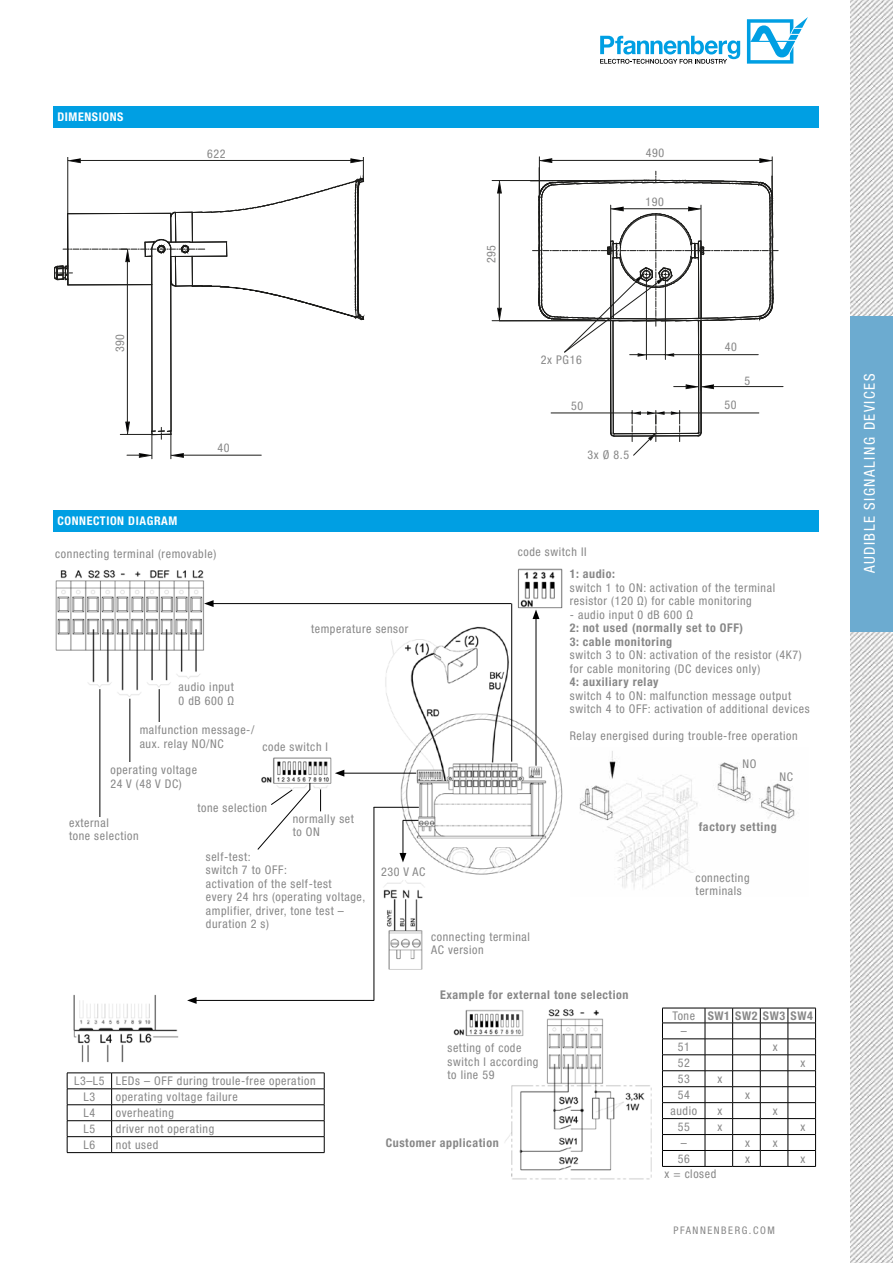
<style>
.page{position:relative;width:893px;height:1263px;background:#fff}
.page>*{position:absolute;margin:0;border:0;box-sizing:border-box;transform-origin:0 0}
.t1{font:condensed 15px "Helvetica Neue LTW1 G";letter-spacing:.1em;color:#fff}
.t2{font:condensed 12px/13.5px "Helvetica Neue LTW1 G";letter-spacing:.05em;color:#878787}
.t3{font:700 condensed 12px/15.8px "Helvetica Neue LTW1 G";letter-spacing:.05em;color:#878787}
.t4{font:700 condensed 12px "Helvetica Neue LTW1 G";letter-spacing:.05em;color:#fff}
.t5{font:condensed 10.5px "Helvetica Neue LTW1 G";letter-spacing:.15em;color:#878787}
.s1{font-weight:400}
</style>
<div class="page">
<img style="left:850px;top:0;width:43px;height:1263px">
<svg style="left:747px;top:17px;width:61px;height:47px"></svg>
<svg style="left:600px;top:36px;width:140px;height:28px"></svg>
<hr style="left:0;top:0;width:1px;height:43px;background:#009fe3">
<div style="left:850px;top:316px;width:43px;height:315px;background:#6cabd0"></div>
<img style="left:366px;top:621px;width:197px;height:351px">
<img style="left:504px;top:1009px;width:148px;height:171px">
<img style="left:55px;top:570px;width:181px;height:127px">
<div style="left:179px;top:683px;width:100px;height:29px;background:#fff"></div>
<hr style="left:129px;top:699px;width:1px;height:70px;background:#000">
<div style="left:293px;top:814px;width:76px;height:37px;background:#fff"></div>
<div style="left:281px;top:619px;width:127px;height:19px;background:#fff"></div>
<img style="left:261px;top:757px;width:71px;height:34px">
<svg style="left:320px;top:789px;width:1px;height:22px"></svg>
<img style="left:517px;top:568px;width:46px;height:41px">
<img style="left:579px;top:751px;width:216px;height:137px">
<hr style="left:511px;top:603px;width:1px;height:159px;background:#000">
<hr style="left:536px;top:617px;width:1px;height:149px;background:#000">
<svg style="left:533px;top:610px;width:6px;height:9px"></svg>
<hr style="left:211px;top:603px;width:300px;height:1px;background:#000">
<svg style="left:204px;top:600px;width:10px;height:7px"></svg>
<hr style="left:342px;top:773px;width:74px;height:1px;background:#000">
<svg style="left:335px;top:770px;width:9px;height:7px"></svg>
<hr style="left:403px;top:820px;width:1px;height:35px;background:#000">
<svg style="left:399px;top:853px;width:7px;height:9px"></svg>
<svg style="left:403px;top:820px;width:15px;height:1px"></svg>
<hr style="left:374px;top:807px;width:45px;height:1px;background:#000">
<hr style="left:374px;top:807px;width:1px;height:193px;background:#000">
<hr style="left:194px;top:1000px;width:180px;height:1px;background:#000">
<svg style="left:187px;top:997px;width:10px;height:7px"></svg>
<hr style="left:67px;top:1072px;width:45px;height:1px;background:#000">
<hr style="left:112px;top:1072px;width:212px;height:1px;background:#000">
<hr style="left:67px;top:1088px;width:45px;height:1px;background:#000">
<hr style="left:112px;top:1088px;width:212px;height:1px;background:#000">
<hr style="left:67px;top:1104px;width:45px;height:1px;background:#000">
<hr style="left:112px;top:1104px;width:212px;height:1px;background:#000">
<hr style="left:67px;top:1120px;width:45px;height:1px;background:#000">
<hr style="left:112px;top:1120px;width:212px;height:1px;background:#000">
<hr style="left:67px;top:1136px;width:45px;height:1px;background:#000">
<svg style="left:67px;top:1073px;width:1px;height:79px"></svg>
<hr style="left:112px;top:1136px;width:212px;height:1px;background:#000">
<svg style="left:111px;top:1073px;width:1px;height:79px"></svg>
<svg style="left:324px;top:1073px;width:1px;height:79px"></svg>
<hr style="left:67px;top:1152px;width:45px;height:1px;background:#000">
<hr style="left:112px;top:1152px;width:212px;height:1px;background:#000">
<img style="left:73px;top:994px;width:106px;height:69px">
<hr style="left:662px;top:1008px;width:43px;height:1px;background:#000">
<hr style="left:662px;top:1023px;width:43px;height:1px;background:#000">
<hr style="left:662px;top:1038px;width:43px;height:1px;background:#000">
<hr style="left:662px;top:1054px;width:43px;height:1px;background:#000">
<hr style="left:662px;top:1070px;width:43px;height:1px;background:#000">
<hr style="left:662px;top:1086px;width:43px;height:1px;background:#000">
<hr style="left:662px;top:1102px;width:43px;height:1px;background:#000">
<hr style="left:662px;top:1118px;width:43px;height:1px;background:#000">
<hr style="left:662px;top:1134px;width:43px;height:1px;background:#000">
<hr style="left:662px;top:1150px;width:43px;height:1px;background:#000">
<svg style="left:662px;top:1008px;width:1px;height:158px"></svg>
<hr style="left:662px;top:1166px;width:43px;height:1px;background:#000">
<svg style="left:705px;top:1008px;width:111px;height:159px"></svg>
<img style="left:453px;top:1009px;width:74px;height:30px">
<hr style="left:99px;top:689px;width:1px;height:129px;background:#000">
<hr style="left:159px;top:689px;width:1px;height:42px;background:#000">
<div style="left:140px;top:722px;width:114px;height:29px;background:#fff"></div>
<div style="left:111px;top:762px;width:135px;height:29px;background:#fff"></div>
<div style="left:69px;top:817px;width:119px;height:24px;background:#fff"></div>
<svg style="left:257px;top:783px;width:54px;height:67px"></svg>
<div style="left:53px;top:510px;width:766px;height:21px;background:#009fe3"></div>
<hr style="left:713px;top:386px;width:70px;height:1px;background:#1d1d1b">
<svg style="left:492px;top:157px;width:286px;height:299px"></svg>
<svg style="left:54px;top:157px;width:311px;height:302px"></svg>
<div style="left:53px;top:106px;width:766px;height:22px;background:#009fe3"></div>
<p class="t4" style="left:57px;top:110px;width:68px">DIMENSIONS</p>
<p class="t2" style="left:207px;top:147px;width:20px">622</p>
<p class="t2" style="left:646px;top:146px;width:20px">490</p>
<p class="t2" style="left:484px;top:263px;width:20px;rotate:-90deg">295</p>
<p class="t2" style="left:646px;top:196px;width:20px">190</p>
<p class="t2" style="left:113px;top:352px;width:20px;rotate:-90deg">390</p>
<p class="t4" style="left:57px;top:514px;width:122px">CONNECTION DIAGRAM</p>
<p class="t2" style="left:217px;top:441px;width:14px">40</p>
<p class="t2" style="left:55px;top:547px;width:163px">connecting terminal (removable)</p>
<p class="t2" style="left:541px;top:354px;width:42px">2x PG16</p>
<p class="t2" style="left:725px;top:341px;width:14px">40</p>
<p class="t2" style="left:571px;top:399px;width:14px">50</p>
<p class="t2" style="left:724px;top:398px;width:14px">50</p>
<p class="t2" style="left:745px;top:374px;width:7px">5</p>
<p class="t2" style="left:587px;top:448px;width:43px">3x Ø 8.5</p>
<p class="t2" style="left:518px;top:545px;width:70px">code switch II</p>
<p class="t2" style="left:179px;top:680px;width:57px">audio input<br>0 dB 600 Ω</p>
<p class="t2" style="left:311px;top:622px;width:99px">temperature sensor</p>
<p class="t2" style="left:140px;top:723px;width:116px">malfunction message-/ aux. relay NO/NC</p>
<p class="t2" style="left:111px;top:763px;width:88px">operating voltage<br>24 V (48 V DC)</p>
<p class="t2" style="left:69px;top:816px;width:71px">external<br>tone selection</p>
<p class="t2" style="left:262px;top:740px;width:67px">code switch I</p>
<p class="t2" style="left:197px;top:801px;width:71px">tone selection</p>
<p class="t2" style="left:293px;top:812px;width:63px">normally set to ON</p>
<p class="t2" style="left:206px;top:850px;width:161px">self-test:<br>switch 7 to OFF:<br>activation of the self-test<br>every 24 hrs (operating voltage, amplifier, driver, tone test – duration 2 s)</p>
<p class="t2" style="left:381px;top:865px;width:46px">230 V AC</p>
<p class="t2" style="left:431px;top:930px;width:100px">connecting terminal<br>AC version</p>
<p class="t3" style="left:570px;top:566px;width:47px">1: audio:</p>
<p class="t2" style="left:570px;top:581px;width:207px">switch 1 to ON: activation of the terminal resistor (120 Ω) for cable monitoring</p>
<p class="t2" style="left:570px;top:608px;width:125px">- audio input 0 dB 600 Ω</p>
<p class="t3" style="left:570px;top:621px;width:175px;line-height:13.5px">2: not used (normally set to OFF)<br>3: cable monitoring</p>
<p class="t2" style="left:570px;top:648px;width:233px">switch 3 to ON: activation of the resistor (4K7) for cable monitoring (DC devices only)</p>
<p class="t3" style="left:570px;top:674px;width:90px">4: auxiliary relay</p>
<p class="t2" style="left:570px;top:689px;width:241px">switch 4 to ON: malfunction message output switch 4 to OFF: activation of additional devices</p>
<p class="t2" style="left:570px;top:729px;width:229px">Relay energised during trouble-free operation</p>
<p class="t2" style="left:742px;top:757px;width:15px">NO</p>
<p class="t2" style="left:780px;top:770px;width:15px">NC</p>
<p class="t3" style="left:699px;top:819px;width:79px">factory setting</p>
<p class="t2" style="left:696px;top:870px;width:56px">connecting terminals</p>
<p class="t2" style="left:84px;top:1073px;width:234px;line-height:15.9px;text-indent:-9px">L3–L5 LEDs – OFF during troule-free operation<br>L3</p>
<p class="t2" style="left:116px;top:1090px;width:123px">operating voltage failure</p>
<p class="t2" style="left:84px;top:1106px;width:13px">L4</p>
<p class="t2" style="left:116px;top:1106px;width:60px">overheating</p>
<p class="t2" style="left:84px;top:1122px;width:13px">L5</p>
<p class="t2" style="left:116px;top:1122px;width:100px">driver not operating</p>
<p class="t2" style="left:84px;top:1138px;width:13px">L6</p>
<p class="t2" style="left:116px;top:1138px;width:44px">not used</p>
<p class="t3" style="left:440px;top:987px;width:190px">Example for external tone selection</p>
<p class="t2" style="left:448px;top:1041px;width:92px">setting of code switch I according to line 59</p>
<p class="t3" style="left:386px;top:1135px;width:115px">Customer application</p>
<p class="t3" style="left:678px;top:1008px;width:137px;text-indent:-5px"><span class="s1">Tone</span> SW1 SW2 SW3 SW4 <span class="s1">–<br>51</span></p>
<p class="t2" style="left:773px;top:1040px;width:6px">x</p>
<p class="t2" style="left:678px;top:1056px;width:14px">52</p>
<p class="t2" style="left:800px;top:1056px;width:6px">x</p>
<p class="t2" style="left:678px;top:1072px;width:14px">53</p>
<p class="t2" style="left:717px;top:1072px;width:6px">x</p>
<p class="t2" style="left:678px;top:1088px;width:14px">54</p>
<p class="t2" style="left:745px;top:1088px;width:6px">x</p>
<p class="t2" style="left:670px;top:1104px;width:28px">audio</p>
<p class="t2" style="left:717px;top:1104px;width:6px">x</p>
<p class="t2" style="left:773px;top:1104px;width:6px">x</p>
<p class="t2" style="left:678px;top:1120px;width:14px">55</p>
<p class="t2" style="left:717px;top:1120px;width:6px">x</p>
<p class="t2" style="left:800px;top:1120px;width:6px">x</p>
<p class="t2" style="left:681px;top:1136px;width:7px">–</p>
<p class="t2" style="left:745px;top:1136px;width:6px">x</p>
<p class="t2" style="left:773px;top:1136px;width:6px">x</p>
<p class="t2" style="left:678px;top:1152px;width:14px">56</p>
<p class="t2" style="left:745px;top:1152px;width:6px">x</p>
<p class="t2" style="left:800px;top:1152px;width:6px">x</p>
<p class="t2" style="left:665px;top:1167px;width:53px">x = closed</p>
<p class="t5" style="left:673px;top:1224px;width:103px">PFANNENBERG.COM</p>
<p class="t1" style="left:861px;top:573px;width:201px;rotate:-90deg">AUDIBLE SIGNALING DEVICES</p>
</div>
